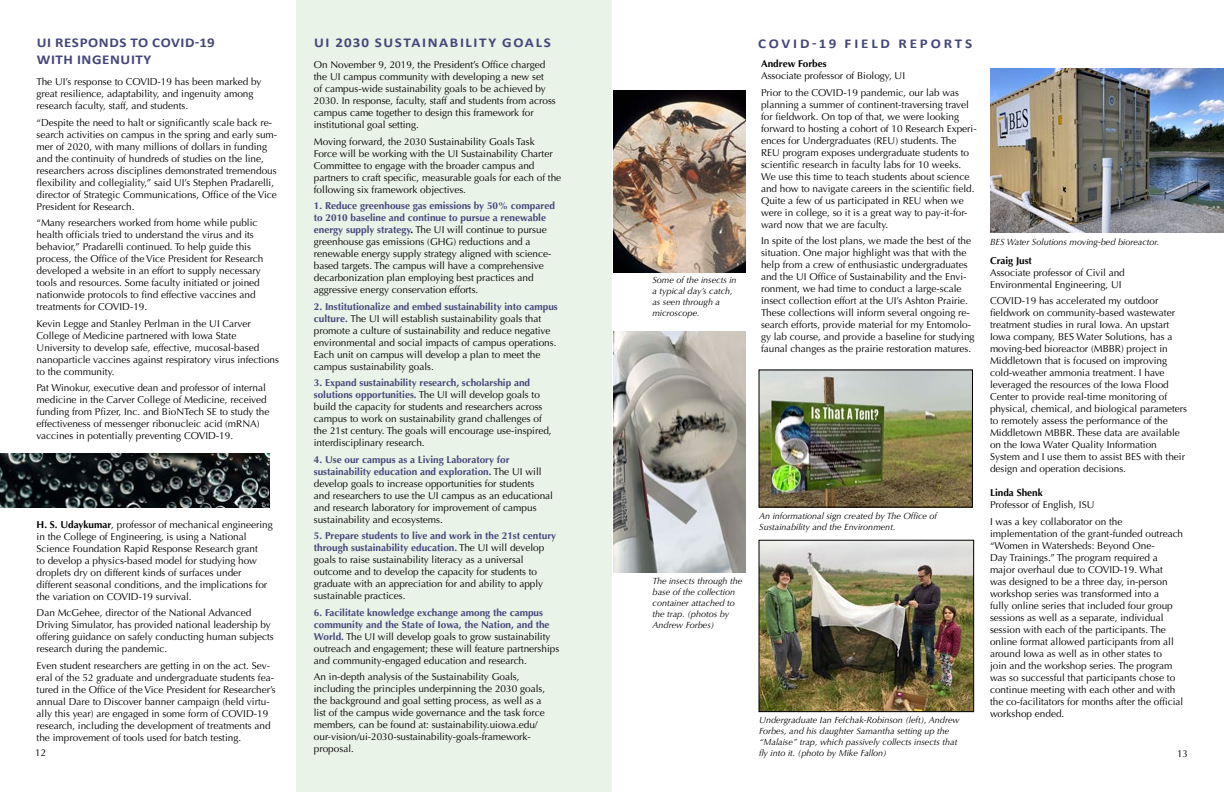
<style>
.page{position:relative;width:1224px;height:792px;background:#fff}
.page>*{position:absolute;margin:0;border:0;box-sizing:border-box;transform-origin:0 0}
.t1{font:700 13.5px/17px "Calibri";letter-spacing:.04em;color:#44477a;scale:1.11 1}
.t2{font:700 13.5px "Calibri";letter-spacing:.1em;color:#44477a;scale:1.11 1}
.t3{font:700 13.5px "Calibri";letter-spacing:.19em;color:#44477a;scale:1.11 1}
.t4{font:10px/12px "Optima";color:#000}
.t5{font:700 10px "Optima";color:#000}
.t6{font:italic 9px/11px "Optima";color:#000}
.s1{font-weight:700;color:#44477a}
.s2{font-weight:700}
</style>
<div class="page">
<div style="left:296px;top:0;width:316px;height:792px;background:#eaf3e7"></div>
<img style="left:613px;top:90px;width:133px;height:183px">
<img style="left:761px;top:372px;width:210px;height:133px">
<img style="left:761px;top:542px;width:211px;height:168px">
<div style="left:759px;top:540px;width:215px;height:172px;border:1px solid #000"></div>
<img style="left:613px;top:331px;width:133px;height:241px">
<img style="left:990px;top:68px;width:234px;height:165px">
<img style="left:0;top:454px;width:269px;height:54px">
<h1 class="t1" style="left:37px;top:34px;width:162px">UI RESPONDS TO COVID-19<br>WITH INGENUITY</h1>
<p class="t4" style="left:37px;top:76px;width:226px">The UI’s response to COVID-19 has been marked by great resilience, adaptability, and ingenuity among research faculty, staff, and students.</p>
<p class="t4" style="left:37px;top:116px;width:242px">“Despite the need to halt or significantly scale back re&shy;search activities on campus in the spring and early sum&shy;mer of 2020, with many millions of dollars in funding and the continuity of hundreds of studies on the line, researchers across disciplines demonstrated tremendous flexibility and collegiality,” said UI’s Stephen Pradarelli, director of Strategic Communications, Office of the Vice President for Research.</p>
<p class="t4" style="left:37px;top:217px;width:228px">“Many researchers worked from home while public health officials tried to understand the virus and its behavior,” Pradarelli continued. To help guide this process, the Office of the Vice President for Research developed a website in an effort to supply necessary tools and resources. Some faculty initiated or joined nationwide protocols to find effective vaccines and treatments for COVID-19.</p>
<p class="t4" style="left:37px;top:317px;width:244px">Kevin Legge and Stanley Perlman in the UI Carver College of Medicine partnered with Iowa State University to develop safe, effective, mucosal-based nanoparticle vaccines against respiratory virus infections to the community.</p>
<p class="t4" style="left:37px;top:382px;width:234px">Pat Winokur, executive dean and professor of internal medicine in the Carver College of Medicine, received funding from Pfizer, Inc. and BioNTech SE to study the effectiveness of messenger ribonucleic acid (mRNA) vaccines in potentially preventing COVID-19.</p>
<h1 class="t2" style="left:314px;top:35px;width:215px">UI 2030 SUSTAINABILITY GOALS</h1>
<p class="t4" style="left:314px;top:59px;width:243px">On November 9, 2019, the President’s Office charged the UI campus community with developing a new set<br>of campus-wide sustainability goals to be achieved by 2030. In response, faculty, staff and students from across campus came together to design this framework for institutional goal setting.</p>
<p class="t4" style="left:314px;top:136px;width:249px">Moving forward, the 2030 Sustainability Goals Task<br>Force will be working with the UI Sustainability Charter Committee to engage with the broader campus and partners to craft specific, measurable goals for each of the following six framework objectives.</p>
<p class="t4" style="left:314px;top:200px;width:243px"><span class="s1">1. Reduce greenhouse gas emissions by 50% compared to 2010 baseline and continue to pursue a renewable energy supply strategy</span><span class="s2">.</span> The UI will continue to pursue greenhouse gas emissions (GHG) reductions and a renewable energy supply strategy aligned with science&shy;based targets. The campus will have a comprehensive decarbonization plan employing best practices and aggressive energy conservation efforts.</p>
<p class="t4" style="left:314px;top:301px;width:245px"><span class="s1">2. Institutionalize and embed sustainability into campus culture.</span> The UI will establish sustainability goals that promote a culture of sustainability and reduce negative environmental and social impacts of campus operations.<br>Each unit on campus will develop a plan to meet the campus sustainability goals.</p>
<p class="t4" style="left:314px;top:377px;width:239px"><span class="s1">3. Expand sustainability research, scholarship and solutions opportunities.</span> The UI will develop goals to build the capacity for students and researchers across campus to work on sustainability grand challenges of the 21st century. The goals will encourage use-inspired, interdisciplinary research.</p>
<p class="t4" style="left:314px;top:454px;width:241px"><span class="s1">4. Use our campus as a Living Laboratory for sustainability education and exploration.</span> The UI will develop goals to increase opportunities for students<br>and researchers to use the UI campus as an educational and research laboratory for improvement of campus sustainability and ecosystems.</p>
<p class="t4" style="left:314px;top:530px;width:244px"><span class="s1">5. Prepare students to live and work in the 21st century through sustainability education.</span> The UI will develop goals to raise sustainability literacy as a universal outcome and to develop the capacity for students to graduate with an appreciation for and ability to apply sustainable practices.</p>
<p class="t4" style="left:314px;top:607px;width:247px"><span class="s1">6. Facilitate knowledge exchange among the campus community and the State of Iowa, the Nation, and the World.</span> The UI will develop goals to grow sustainability outreach and engagement; these will feature partnerships and community-engaged education and research.</p>
<p class="t4" style="left:314px;top:671px;width:233px">An in-depth analysis of the Sustainability Goals, including the principles underpinning the 2030 goals, the background and goal setting process, as well as a list of the campus wide governance and the task force members, can be found at: sustainability.uiowa.edu/ our-vision/ui-2030-sustainability-goals-framework&shy;proposal.</p>
<h1 class="t3" style="left:758px;top:35px;width:194px">COVID-19 FIELD REPORTS</h1>
<p class="t5" style="left:761px;top:58px;width:67px">Andrew Forbes</p>
<p class="t4" style="left:761px;top:68px;width:199px;line-height:16.5px">Associate professor of Biology, UI<br>Prior to the COVID-19 pandemic, our lab was</p>
<p class="t4" style="left:761px;top:98px;width:217px">planning a summer of continent-traversing travel for fieldwork. On top of that, we were looking forward to hosting a cohort of 10 Research Experi&shy;ences for Undergraduates (REU) students. The REU program exposes undergraduate students to scientific research in faculty labs for 10 weeks.<br>We use this time to teach students about science and how to navigate careers in the scientific field.<br>Quite a few of us participated in REU when we were in college, so it is a great way to pay-it-for&shy;ward now that we are faculty.</p>
<p class="t4" style="left:761px;top:235px;width:215px">In spite of the lost plans, we made the best of the situation. One major highlight was that with the help from a crew of enthusiastic undergraduates and the UI Office of Sustainability and the Envi&shy;ronment, we had time to conduct a large-scale insect collection effort at the UI’s Ashton Prairie.<br>These collections will inform several ongoing re&shy;search efforts, provide material for my Entomolo&shy;gy lab course, and provide a baseline for studying faunal changes as the prairie restoration matures.</p>
<p class="t6" style="left:990px;top:236px;width:171px">BES Water Solutions moving-bed bioreactor.</p>
<p class="t5" style="left:990px;top:254px;width:43px">Craig Just</p>
<p class="t4" style="left:990px;top:266px;width:136px">Associate professor of Civil and<br>Environmental Engineering, UI</p>
<p class="t4" style="left:990px;top:295px;width:199px">COVID-19 has accelerated my outdoor fieldwork on community-based wastewater treatment studies in rural Iowa. An upstart Iowa company, BES Water Solutions, has a moving-bed bioreactor (MBBR) project in Middletown that is focused on improving cold-weather ammonia treatment. I have leveraged the resources of the Iowa Flood Center to provide real-time monitoring of physical, chemical, and biological parameters to remotely assess the performance of the Middletown MBBR. These data are available on the Iowa Water Quality Information System and I use them to assist BES with their design and operation decisions.</p>
<p class="t5" style="left:990px;top:487px;width:54px">Linda Shenk</p>
<p class="t4" style="left:990px;top:497px;width:134px;line-height:16.5px">Professor of English, ISU<br>I was a key collaborator on the</p>
<p class="t4" style="left:990px;top:527px;width:195px">implementation of the grant-funded outreach “Women in Watersheds: Beyond One-<br>Day Trainings.” The program required a major overhaul due to COVID-19. What<br>was designed to be a three day, in-person workshop series was transformed into a<br>fully online series that included four group sessions as well as a separate, individual session with each of the participants. The online format allowed participants from all around Iowa as well as in other states to<br>join and the workshop series. The program was so successful that participants chose to continue meeting with each other and with the co-facilitators for months after the official workshop ended.</p>
<p class="t6" style="left:652px;top:275px;width:86px">Some of the insects in a typical day’s catch, as seen through a microscope.</p>
<p class="t6" style="left:759px;top:511px;width:179px">An informational sign created by The Office of<br>Sustainability and the Environment.</p>
<p class="t4" style="left:37px;top:518px;width:238px"><span class="s2">H. S. Udaykumar</span>, professor of mechanical engineering in the College of Engineering, is using a National Science Foundation Rapid Response Research grant<br>to develop a physics-based model for studying how droplets dry on different kinds of surfaces under different seasonal conditions, and the implications for the variation on COVID-19 survival.</p>
<p class="t4" style="left:37px;top:607px;width:239px">Dan McGehee, director of the National Advanced Driving Simulator, has provided national leadership by offering guidance on safely conducting human subjects research during the pandemic.</p>
<p class="t4" style="left:37px;top:659px;width:241px">Even student researchers are getting in on the act. Sev&shy;eral of the 52 graduate and undergraduate students fea&shy;tured in the Office of the Vice President for Researcher’s annual Dare to Discover banner campaign (held virtu&shy;ally this year) are engaged in some form of COVID-19 research, including the development of treatments and the improvement of tools used for batch testing.</p>
<p class="t6" style="left:653px;top:575px;width:91px">The insects through the base of the collection container attached to the trap. (photos by<br>Andrew Forbes)</p>
<p class="t6" style="left:759px;top:715px;width:202px">Undergraduate Ian Fefchak-Robinson (left), Andrew Forbes, and his daughter Samantha setting up the “Malaise” trap, which passively collects insects that fly into it. (photo by Mike Fallon)</p>
<p class="t4" style="left:35px;top:747px;width:13px">12</p>
<p class="t4" style="left:1177px;top:747px;width:13px">13</p>
</div>
